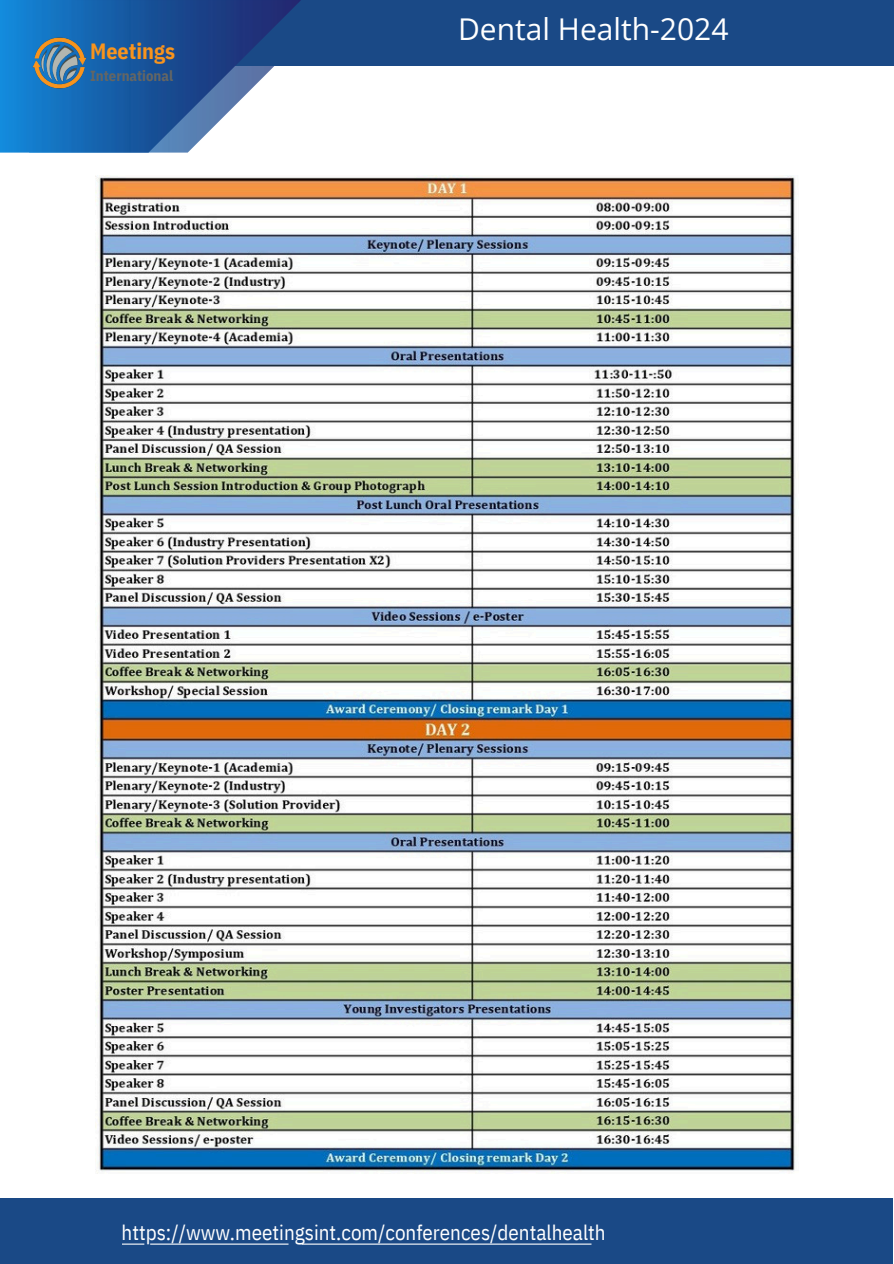
<style>
.page{position:relative;width:894px;height:1264px;background:#fff}
.page>*{position:absolute;margin:0;border:0;box-sizing:border-box;transform-origin:0 0}
.t1{font:30px "Open Sans";color:#fff}
.t2{font:700 22.05px "IBM Plex Sans Cond";color:#f8941d}
.t3{font:21px "IBM Plex Sans Cond";color:#fff}
.t4{font:700 14.7px "IBM Plex Sans Cond";color:#656663}
</style>
<div class="page">
<div style="left:0;top:0;width:893px;height:66px;background:#1a4986"></div>
<img style="left:0;top:0;width:301px;height:153px">
<div style="left:0;top:1197px;width:892px;height:66px;background:#1a4986"></div>
<img style="left:25px;top:30px;width:69px;height:66px">
<img style="left:95px;top:175px;width:702px;height:998px">
<svg style="left:122px;top:1243px;width:469px;height:1px"></svg>
<h1 class="t2" style="left:90px;top:36px;width:86px">Meetings</h1>
<p class="t4" style="left:90px;top:66px;width:84px">International</p>
<p class="t1" style="left:458px;top:8px;width:272px">Dental Health-2024</p>
<p class="t3" style="left:121px;top:1218px;width:485px">https://www.meetingsint.com/conferences/dentalhealth</p>
</div>
